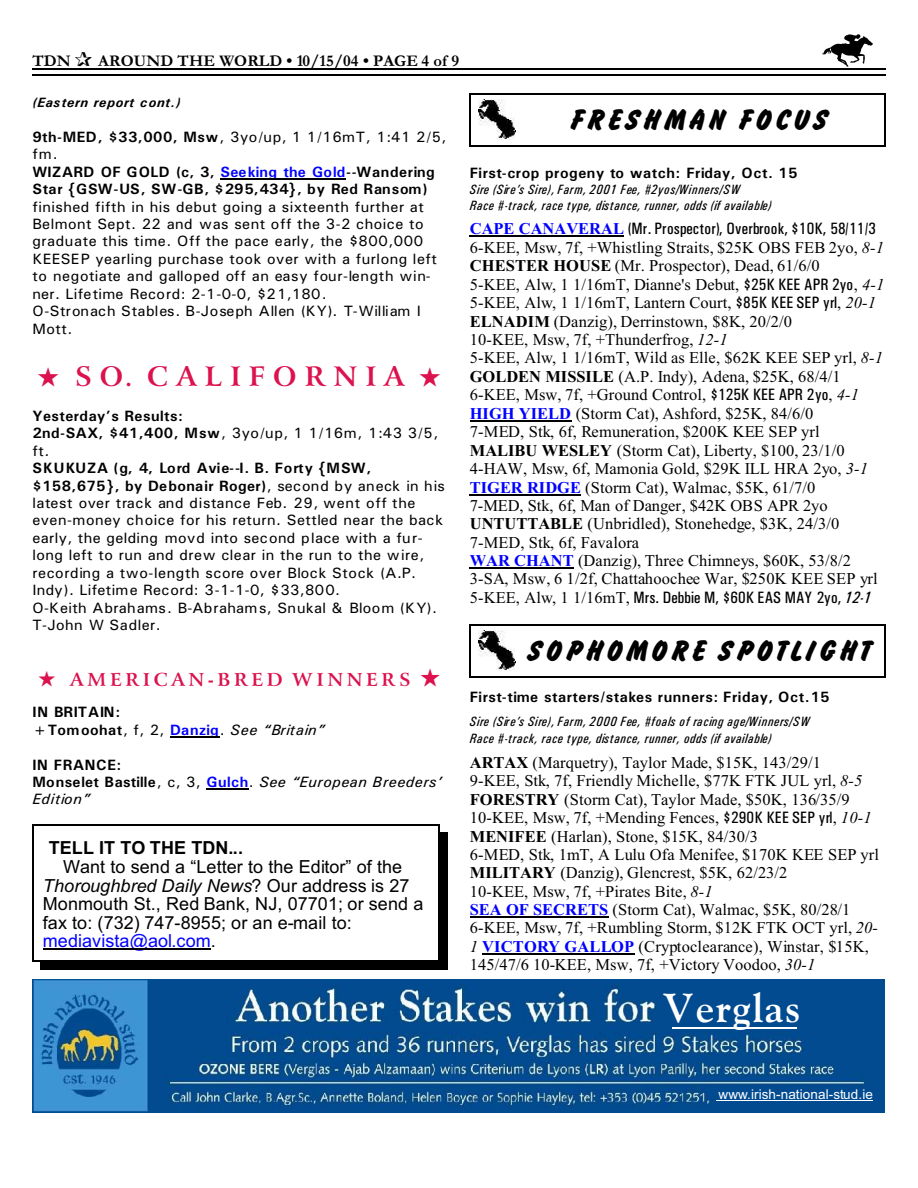
<style>
.page{position:relative;width:918px;height:1188px;background:#fff}
.page>*{position:absolute;margin:0;border:0;box-sizing:border-box;transform-origin:0 0}
.t1{font:700 40.5px "Goudy Ol St BT";letter-spacing:.04em;color:#fff}
.t2{font:31.35px "Brush Hand";letter-spacing:.095em;color:#000}
.t3{font:700 27px "Arrus BT";letter-spacing:.3em;color:#db124d}
.t4{font:18px/18.6px "Arial";letter-spacing:.005em;color:#000}
.t5{font:700 18px "Arrus BT";letter-spacing:.2em;color:#db124d}
.t6{font:700 18px "Arial";letter-spacing:.005em;color:#000}
.t7{font:16.5px/18.5px "Times New Roman";letter-spacing:.005em;color:#000}
.t8{font:16.5px "Univers Condensed";letter-spacing:.01em;color:#000}
.t9{font:700 16.5px "Garamond";letter-spacing:.005em;color:#000}
.t10{font:15px/17.4px "Univers";letter-spacing:.03em;color:#000}
.t11{font:700 15px/17.4px "Univers";letter-spacing:.035em;color:#000}
.t12{font:italic 15px/17.4px "Univers";letter-spacing:.03em;color:#000}
.t13{font:700 15px/17.4px "Univers";letter-spacing:.055em;color:#000}
.t14{font:italic 13.5px/16px "Univers Condensed";letter-spacing:.04em;color:#000}
.t15{font:13.5px "Arial";letter-spacing:.005em;color:#fff}
.t16{font:italic 700 13.5px "Univers";letter-spacing:.04em;color:#000}
.s1{font-weight:400}
.s2{color:#00f}
.s3{font-weight:700}
.s4{font-weight:400;font-style:italic}
.s5{font-weight:700;font-style:normal}
.s6{font-style:normal}
.s7{font-weight:700;font-style:normal;color:#00f}
.s8{font-style:italic}
.s9{font-family:"Times New Roman";font-weight:700;color:#00f}
.s10{font-family:"Univers Condensed"}
.s11{font-weight:700;color:#00f}
.s12{font-family:"Times New Roman"}
</style>
<div class="page">
<img style="left:821px;top:35px;width:51px;height:31px">
<hr style="left:32px;top:68px;width:853px;height:1px;background:#000">
<hr style="left:32px;top:75px;width:853px;height:1px;background:#000">
<img style="left:32px;top:979px;width:852px;height:134px">
<hr style="left:673px;top:1027px;width:124px;height:2px;background:#fff">
<hr style="left:716px;top:1100px;width:157px;height:1px;background:#fff">
<hr style="left:43px;top:949px;width:168px;height:1px;background:#000">
<hr style="left:32px;top:824px;width:2px;height:137px;background:#000">
<hr style="left:439px;top:824px;width:1px;height:137px;background:#000">
<hr style="left:32px;top:824px;width:408px;height:1px;background:#000">
<hr style="left:32px;top:960px;width:408px;height:2px;background:#000">
<div style="left:440px;top:832px;width:8px;height:137px;background:#000"></div>
<div style="left:40px;top:962px;width:408px;height:7px;background:#000"></div>
<img style="left:478px;top:99px;width:38px;height:41px">
<hr style="left:470px;top:93px;width:1px;height:54px;background:#000">
<hr style="left:884px;top:93px;width:1px;height:54px;background:#000">
<hr style="left:470px;top:93px;width:415px;height:1px;background:#000">
<hr style="left:470px;top:145px;width:415px;height:2px;background:#000">
<img style="left:478px;top:630px;width:38px;height:41px">
<hr style="left:470px;top:624px;width:1px;height:54px;background:#000">
<hr style="left:884px;top:624px;width:1px;height:54px;background:#000">
<hr style="left:470px;top:624px;width:415px;height:1px;background:#000">
<hr style="left:470px;top:677px;width:415px;height:1px;background:#000">
<hr style="left:220px;top:178px;width:126px;height:1px;background:#000">
<hr style="left:170px;top:736px;width:50px;height:1px;background:#000">
<hr style="left:207px;top:789px;width:42px;height:1px;background:#000">
<hr style="left:470px;top:236px;width:154px;height:1px;background:#000">
<hr style="left:470px;top:421px;width:102px;height:1px;background:#000">
<hr style="left:470px;top:494px;width:111px;height:1px;background:#000">
<hr style="left:470px;top:568px;width:104px;height:1px;background:#000">
<hr style="left:470px;top:917px;width:138px;height:1px;background:#000">
<hr style="left:482px;top:954px;width:152px;height:1px;background:#000">
<p class="t9" style="left:32px;top:55px;width:40px">TDN</p>
<p class="t9" style="left:98px;top:55px;width:362px">AROUND THE WORLD • 10/15/04 • PAGE 4 of 9</p>
<p class="t16" style="left:32px;top:98px;width:150px">(Eastern report cont.)</p>
<p class="t11" style="left:32px;top:129px;width:416px">9th-MED, $33,000, Msw<span class="s1">, 3yo/up, 1 1/16mT, 1:41 2/5, fm.<br></span>WIZARD OF GOLD (c, 3, <span class="s2">Seeking the Gold</span>--Wandering Star {GSW-US, SW-GB, $295,434}, by Red Ransom)</p>
<p class="t10" style="left:32px;top:199px;width:406px">finished fifth in his debut going a sixteenth further at Belmont Sept. 22 and was sent off the 3-2 choice to graduate this time. Off the pace early, the $800,000<br>KEESEP yearling purchase took over with a furlong left to negotiate and galloped off an easy four-length win&shy;ner. Lifetime Record: 2-1-0-0, $21,180.<br>O-Stronach Stables. B-Joseph Allen (KY). T-William I Mott.</p>
<h3 class="t3" style="left:38px;top:366px;width:404px">★ SO. CALIFORNIA ★</h3>
<p class="t11" style="left:32px;top:408px;width:407px">Yesterday’s Results:<br>2nd-SAX, $41,400, Msw<span class="s1">, 3yo/up, 1 1/16m, 1:43 3/5, ft.</span></p>
<p class="t10" style="left:32px;top:461px;width:414px"><span class="s3">SKUKUZA (g, 4, Lord Avie--I. B. Forty {MSW, $158,675}, by Debonair Roger)</span>, second by aneck in his latest over track and distance Feb. 29, went off the even-money choice for his return. Settled near the back early, the gelding movd into second place with a fur&shy;long left to run and drew clear in the run to the wire, recording a two-length score over Block Stock (A.P.<br>Indy). Lifetime Record: 3-1-1-0, $33,800.<br>O-Keith Abrahams. B-Abrahams, Snukal &amp; Bloom (KY).<br>T-John W Sadler.</p>
<p class="t5" style="left:39px;top:672px;width:404px">★ AMERICAN-BRED WINNERS ★</p>
<p class="t13" style="left:32px;top:705px;width:294px">IN BRITAIN:<br>+Tomoohat<span class="s1">, f, 2,</span> <span class="s2">Danzig</span><span class="s1">.</span> <span class="s4">See “Britain”</span></p>
<p class="t12" style="left:32px;top:757px;width:411px"><span class="s5">IN FRANCE:<br>Monselet Bastille</span><span class="s6">, c, 3,</span> <span class="s7">Gulch</span><span class="s6">.</span> See “European Breeders’<br>Edition”</p>
<p class="t6" style="left:49px;top:841px;width:196px">TELL IT TO THE TDN...</p>
<p class="t4" style="left:43px;top:859px;width:382px;text-indent:20px">Want to send a “Letter to the Editor” of the <span class="s8">Thoroughbred Daily News</span>? Our address is 27<br>Monmouth St., Red Bank, NJ, 07701; or send a fax to: (732) 747-8955; or an e-mail to: <span class="s2">mediavista@aol.com</span>.</p>
<h2 class="t2" style="left:570px;top:104px;width:260px">FRESHMAN FOCUS</h2>
<p class="t11" style="left:470px;top:165px;width:329px">First-crop progeny to watch: Friday, Oct. 15</p>
<p class="t14" style="left:470px;top:183px;width:303px">Sire (Sire’s Sire), Farm, 2001 Fee, #2yos/Winners/SW<br>Race #-track, race type, distance, runner, odds (if available)</p>
<p class="t8" style="left:470px;top:223px;width:408px"><span class="s9">CAPE CANAVERAL</span> (Mr. Prospector), Overbrook, $10K, 58/11/3</p>
<p class="t7" style="left:470px;top:239px;width:416px">6-KEE, Msw, 7f, +Whistling Straits, $25K OBS FEB 2yo, <span class="s8">8-1<br></span><span class="s3">CHESTER HOUSE</span> (Mr. Prospector), Dead, 61/6/0<br>5-KEE, Alw, 1 1/16mT, Dianne's Debut, <span class="s10">$25K KEE APR 2yo</span>, <span class="s8">4-1<br></span>5-KEE, Alw, 1 1/16mT, Lantern Court, <span class="s10">$85K KEE SEP yrl</span>, <span class="s8">20-1<br></span><span class="s3">ELNADIM</span> (Danzig), Derrinstown, $8K, 20/2/0<br>10-KEE, Msw, 7f, +Thunderfrog, <span class="s8">12-1<br></span>5-KEE, Alw, 1 1/16mT, Wild as Elle, $62K KEE SEP yrl, <span class="s8">8-1<br></span><span class="s3">GOLDEN MISSILE</span> (A.P. Indy), Adena, $25K, 68/4/1<br>6-KEE, Msw, 7f, +Ground Control, <span class="s10">$125K KEE APR 2yo</span>, <span class="s8">4-1<br></span><span class="s11">HIGH YIELD</span> (Storm Cat), Ashford, $25K, 84/6/0<br>7-MED, Stk, 6f, Remuneration, $200K KEE SEP yrl <span class="s3">MALIBU WESLEY</span> (Storm Cat), Liberty, $100, 23/1/0<br>4-HAW, Msw, 6f, Mamonia Gold, $29K ILL HRA 2yo, <span class="s8">3-1<br></span><span class="s11">TIGER RIDGE</span> (Storm Cat), Walmac, $5K, 61/7/0<br>7-MED, Stk, 6f, Man of Danger, $42K OBS APR 2yo <span class="s3">UNTUTTABLE</span> (Unbridled), Stonehedge, $3K, 24/3/0<br>7-MED, Stk, 6f, Favalora<br><span class="s11">WAR CHANT</span> (Danzig), Three Chimneys, $60K, 53/8/2<br>3-SA, Msw, 6 1/2f, Chattahoochee War, $250K KEE SEP yrl</p>
<p class="t8" style="left:470px;top:591px;width:403px"><span class="s12">5-KEE, Alw, 1 1/16mT,</span> Mrs. Debbie M, $60K EAS MAY 2yo, <span class="s8">12-1</span></p>
<h2 class="t2" style="left:527px;top:635px;width:346px">SOPHOMORE SPOTLIGHT</h2>
<p class="t11" style="left:470px;top:690px;width:361px">First-time starters/stakes runners: Friday, Oct.15</p>
<p class="t14" style="left:470px;top:714px;width:341px;line-height:16.8px">Sire (Sire’s Sire), Farm, 2000 Fee, #foals of racing age/Winners/SW<br>Race #-track, race type, distance, runner, odds (if available)</p>
<p class="t7" style="left:470px;top:755px;width:411px"><span class="s3">ARTAX</span> (Marquetry), Taylor Made, $15K, 143/29/1<br>9-KEE, Stk, 7f, Friendly Michelle, $77K FTK JUL yrl, <span class="s8">8-5<br></span><span class="s3">FORESTRY</span> (Storm Cat), Taylor Made, $50K, 136/35/9<br>10-KEE, Msw, 7f, +Mending Fences, <span class="s10">$290K KEE SEP yrl</span>, <span class="s8">10-1<br></span><span class="s3">MENIFEE</span> (Harlan), Stone, $15K, 84/30/3<br>6-MED, Stk, 1mT, A Lulu Ofa Menifee, $170K KEE SEP yrl <span class="s3">MILITARY</span> (Danzig), Glencrest, $5K, 62/23/2<br>10-KEE, Msw, 7f, +Pirates Bite, <span class="s8">8-1<br></span><span class="s11">SEA OF SECRETS</span> (Storm Cat), Walmac, $5K, 80/28/1<br>6-KEE, Msw, 7f, +Rumbling Storm, $12K FTK OCT yrl, <span class="s8">20- 1</span> <span class="s11">VICTORY GALLOP</span> (Cryptoclearance), Winstar, $15K, 145/47/6 10-KEE, Msw, 7f, +Victory Voodoo, <span class="s8">30-1</span></p>
<h1 class="t1" style="left:663px;top:991px;width:139px">Verglas</h1>
<p class="t15" style="left:719px;top:1090px;width:156px">www.irish-national-stud.ie</p>
</div>
